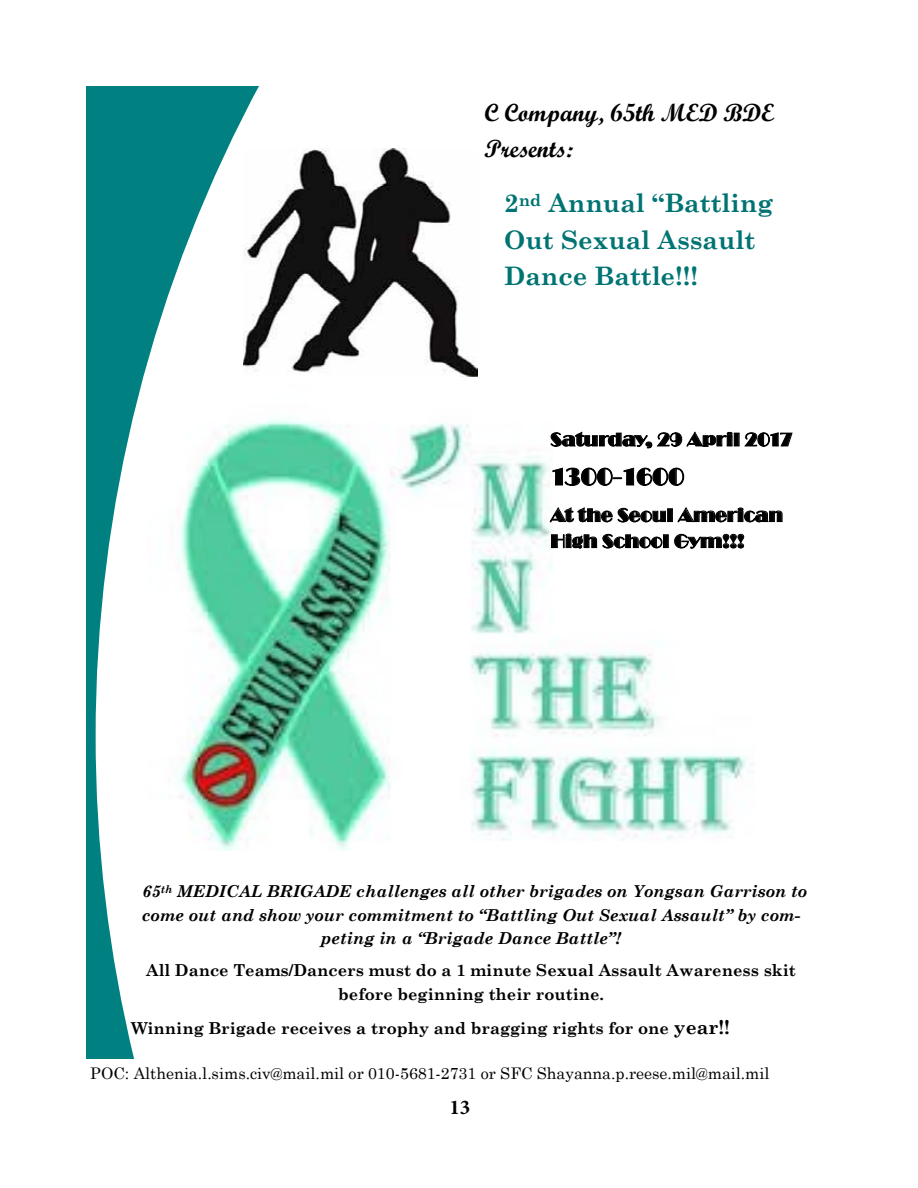
<style>
.page{position:relative;width:918px;height:1188px;background:#fff}
.page>*{position:absolute;margin:0;border:0;box-sizing:border-box;transform-origin:0 0}
.t1{font:700 25.5px/36.5px "Century Schoolbook";color:#007373}
.t2{font:24.75px/35.4px "Script MT Bold";color:#000}
.t3{font:24.75px "Broadway";color:#000}
.t4{font:700 21px "Minion Pro";color:#000}
.t5{font:19.2px/26px "Broadway";color:#000}
.t6{font:italic 700 16.5px/23.5px "Century Schoolbook";color:#000;text-align:center}
.t7{font:700 16.5px/23.5px "Century Schoolbook";color:#000;text-align:center}
.t8{font:16.05px "Century Schoolbook";color:#000}
.s1{font-size:19.2px}
</style>
<div class="page">
<div style="left:86px;top:87px;width:196px;height:972px;background:#008080"></div>
<svg style="left:96px;top:86px;width:186px;height:973px;fill:#fff"></svg>
<img style="left:243px;top:149px;width:235px;height:227px">
<img style="left:148px;top:383px;width:601px;height:467px">
<svg style="left:550px;top:431px;width:243px;height:55px"></svg>
<svg style="left:550px;top:507px;width:233px;height:42px"></svg>
<h2 class="t2" style="left:485px;top:95px;width:291px">C Company, 65th MED BDE<br>Presents:</h2>
<h1 class="t1" style="left:504px;top:184px;width:270px">2<sup>nd</sup> Annual “Battling<br>Out Sexual Assault<br>Dance Battle!!!</h1>
<p class="t5" style="left:550px;top:427px;width:244px">Saturday, 29 April 2017</p>
<h2 class="t3" style="left:550px;top:462px;width:135px">1300-1600</h2>
<p class="t5" style="left:550px;top:502px;width:234px">At the Seoul American<br>High School Gym!!!</p>
<p class="t6" style="left:142px;top:879px;width:667px">65<sup>th</sup> MEDICAL BRIGADE challenges all other brigades on Yongsan Garrison to come out and show your commitment to “Battling Out Sexual Assault” by com&shy;peting in a “Brigade Dance Battle”!</p>
<p class="t7" style="left:146px;top:958px;width:651px">All Dance Teams/Dancers must do a 1 minute Sexual Assault Awareness skit before beginning their routine.</p>
<p class="t7" style="left:131px;top:1016px;width:600px">Winning Brigade receives a trophy and bragging rights for one <span class="s1">year!!</span></p>
<p class="t8" style="left:90px;top:1060px;width:681px">POC: Althenia.l.sims.civ@mail.mil or 010-5681-2731 or SFC Shayanna.p.reese.mil@mail.mil</p>
<p class="t4" style="left:449px;top:1092px;width:22px">13</p>
</div>
